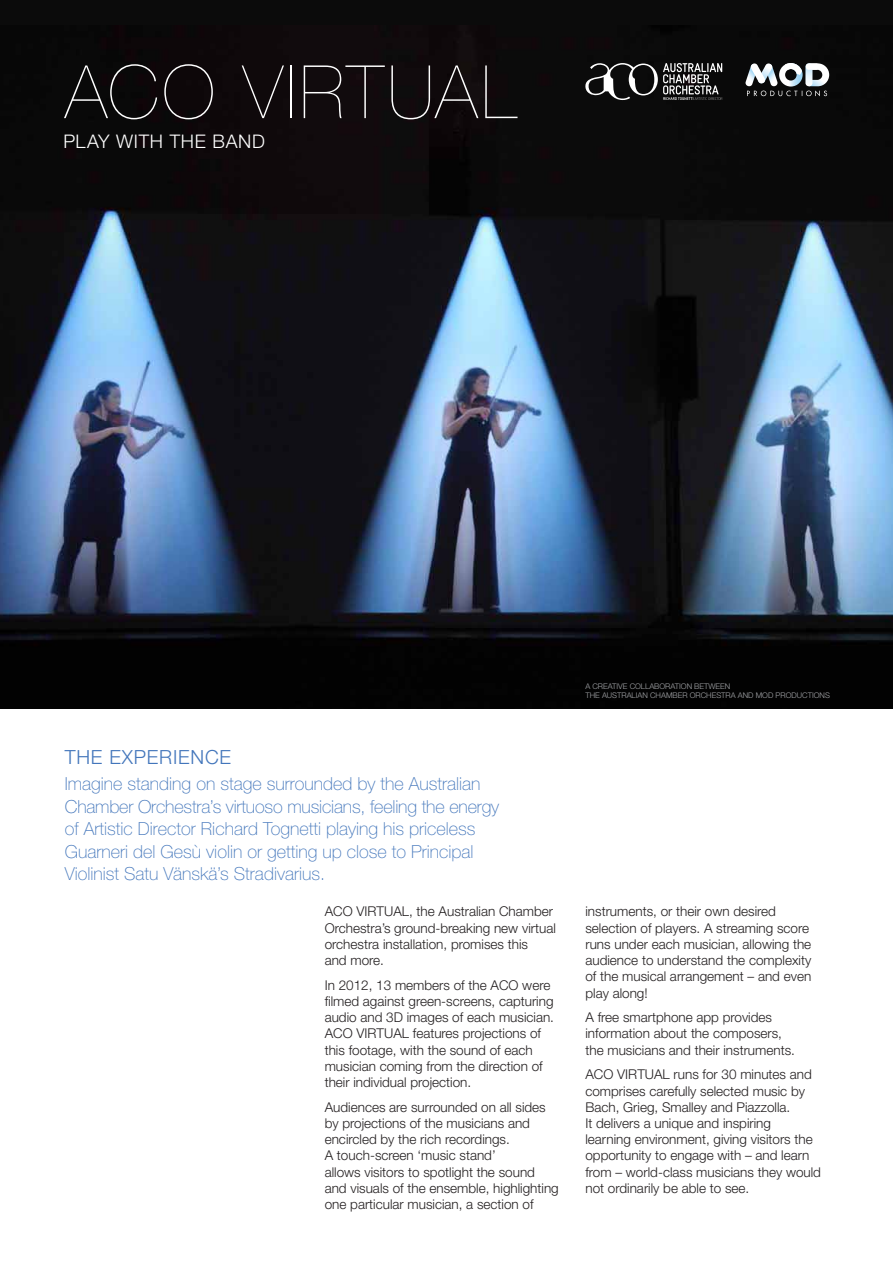
<style>
.page{position:relative;width:893px;height:1263px;background:#fff}
.page>*{position:absolute;margin:0;border:0;box-sizing:border-box;transform-origin:0 0}
.t1{font:200 73.8px "Helvetica Neue LT Std";letter-spacing:.045em;color:#fff}
.t2{font:300 19.5px "Helvetica Neue LT Std";letter-spacing:.04em;color:#4376bb}
.t3{font:300 18.75px "Helvetica Neue LT Std";color:#fff}
.t4{font:100 18px/22.5px "Helvetica Neue LT Std";color:#4376bb}
.t5{font:300 13.5px/16.2px "Helvetica Neue LT Std";color:#231f20}
.t6{font:300 7.8px "Helvetica Neue LT Std";color:#a7a9ac}
</style>
<div class="page">
<div style="left:0;top:0;width:893px;height:708px;background:#0b0b0b"></div>
<img style="left:0;top:26px;width:893px;height:677px">
<svg style="left:585px;top:63px;width:137px;height:37px"></svg>
<svg style="left:745px;top:63px;width:84px;height:33px"></svg>
<h1 class="t1" style="left:65px;top:49px;width:453px">ACO VIRTUAL</h1>
<h3 class="t3" style="left:63px;top:130px;width:81px">play with</h3>
<h3 class="t3" style="left:170px;top:130px;width:13px">the</h3>
<h3 class="t3" style="left:213px;top:130px;width:14px">band</h3>
<h2 class="t2" style="left:65px;top:745px;width:168px">THE EXPERIENCE</h2>
<p class="t4" style="left:65px;top:773px;width:436px">Imagine standing on stage surrounded by the Australian Chamber Orchestra’s virtuoso musicians, feeling the energy of Artistic Director Richard Tognetti playing his priceless Guarneri del Gesù violin or getting up close to Principal Violinist Satu Vänskä’s Stradivarius.</p>
<p class="t5" style="left:325px;top:903px;width:233px">ACO VIRTUAL, the Australian Chamber<br>Orchestra’s ground-breaking new virtual orchestra installation, promises this<br>and more.</p>
<p class="t5" style="left:325px;top:976px;width:231px">In 2012, 13 members of the ACO were filmed against green-screens, capturing audio and 3D images of each musician.<br>ACO VIRTUAL features projections of this footage, with the sound of each musician coming from the direction of their individual projection.</p>
<p class="t5" style="left:325px;top:1098px;width:236px">Audiences are surrounded on all sides by projections of the musicians and encircled by the rich recordings.<br>A touch-screen ‘music stand’<br>allows visitors to spotlight the sound and visuals of the ensemble, highlighting one particular musician, a section of</p>
<p class="t6" style="left:585px;top:681px;width:13px">A creative</p>
<p class="t6" style="left:630px;top:681px;width:6px">collaboration</p>
<p class="t6" style="left:694px;top:681px;width:27px">between</p>
<p class="t6" style="left:585px;top:691px;width:6px">the</p>
<p class="t6" style="left:602px;top:691px;width:11px">Australian</p>
<p class="t6" style="left:650px;top:691px;width:29px">Chamber</p>
<p class="t6" style="left:690px;top:691px;width:12px">Orchestra</p>
<p class="t6" style="left:738px;top:691px;width:7px">and</p>
<p class="t6" style="left:756px;top:691px;width:7px">Mod</p>
<p class="t6" style="left:776px;top:691px;width:11px">Productions</p>
<p class="t5" style="left:585px;top:903px;width:227px">instruments, or their own desired selection of players. A streaming score runs under each musician, allowing the audience to understand the complexity of the musical arrangement – and even play along!</p>
<p class="t5" style="left:585px;top:1009px;width:211px">A free smartphone app provides information about the composers, the musicians and their instruments.</p>
<p class="t5" style="left:585px;top:1066px;width:237px">ACO VIRTUAL runs for 30 minutes and comprises carefully selected music by Bach, Grieg, Smalley and Piazzolla.<br>It delivers a unique and inspiring<br>learning environment, giving visitors the opportunity to engage with – and learn from – world-class musicians they would not ordinarily be able to see.</p>
</div>
